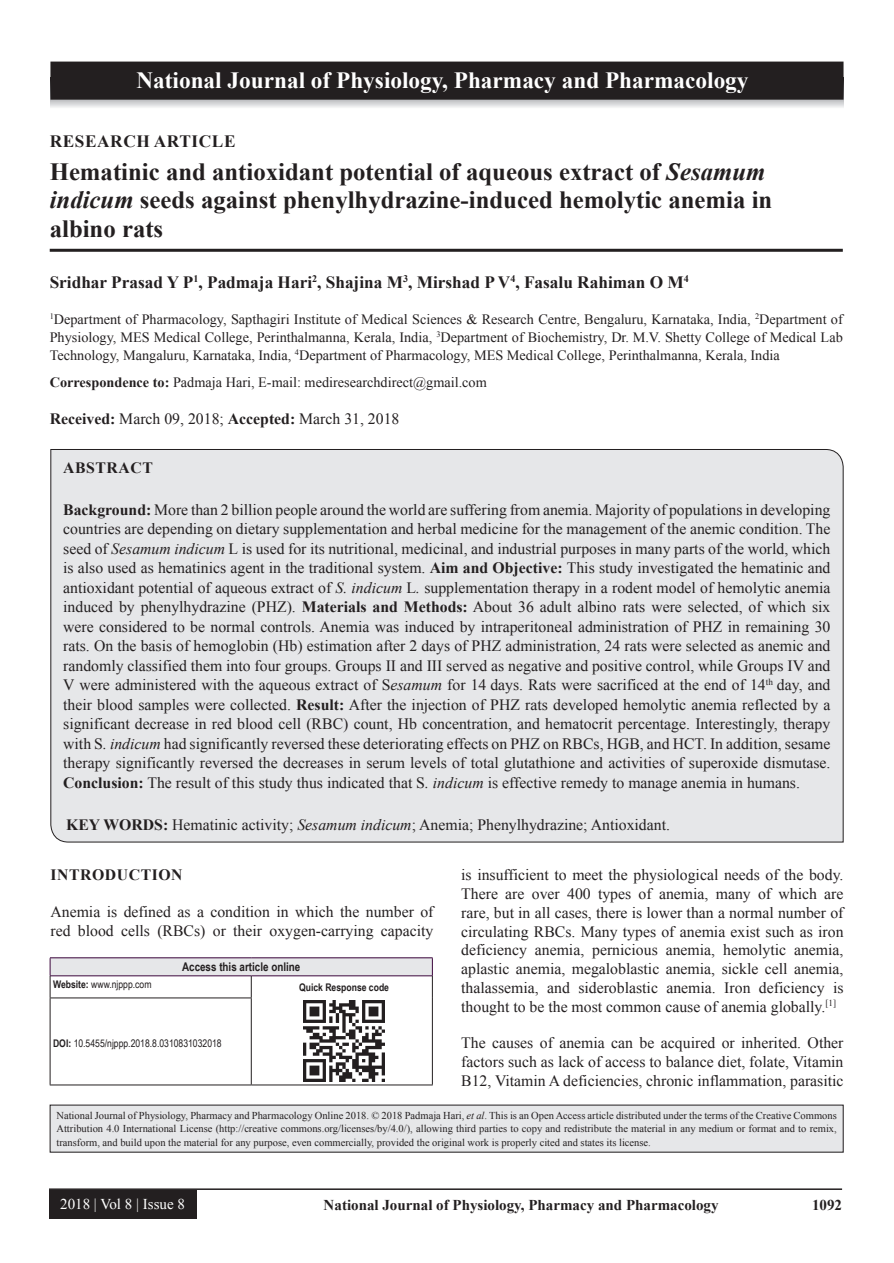
<style>
.page{position:relative;width:894px;height:1263px;background:#fff}
.page>*{position:absolute;margin:0;border:0;box-sizing:border-box;transform-origin:0 0}
.AT{font:700 24.75px/28.5px "Times New Roman";color:#231f20}
.JN_1{font:700 23.25px "Times New Roman";color:#fff}
.AU{font:700 17.25px "Times New Roman";color:#231f20}
.AH{font:700 17.25px "Times New Roman";letter-spacing:.035em;color:#231f20}
.ABS{font:15.75px/19.5px "Times New Roman";color:#231f20;text-align:justify}
.TX{font:15.75px/18.8px "Times New Roman";color:#231f20;text-align:justify}
.KWD{font:15.75px "Times New Roman";color:#231f20}
.ABSH{font:700 15.75px "Times New Roman";letter-spacing:.035em;color:#231f20}
.RF{font:700 15px "Times New Roman";color:#231f20}
.RF_VOL{font:15px "Times New Roman";color:#fff}
.AFF{font:14.25px/18px "Times New Roman";color:#231f20;text-align:justify}
.ADD{font:14.25px "Times New Roman";color:#231f20}
.AAO{font:700 12px "Arial Narrow";color:#231f20}
.JN_TX{font:10.5px/13.5px "Times New Roman";color:#231f20;text-align:justify}
.Web{font:10.5px "Arial Narrow";color:#231f20}
.QR{font:700 10.5px "Arial Narrow";color:#231f20}
.s1{font-style:italic}
.s2{font-weight:700}
</style>
<div class="page">
<hr style="left:49px;top:1188px;width:792px;height:1px;background:#231f20">
<div style="left:49px;top:1189px;width:147px;height:29px;background:#231f20"></div>
<hr style="left:50px;top:249px;width:792px;height:3px;background:#231f20">
<div style="left:50px;top:449px;width:793px;height:393px;background:#e6e7e9"></div>
<div style="left:50px;top:957px;width:382px;height:18px;background:#e6e7e9"></div>
<hr style="left:50px;top:975px;width:201px;height:1px;background:#3e083e">
<hr style="left:251px;top:975px;width:181px;height:1px;background:#3e083e">
<svg style="left:50px;top:958px;width:1px;height:39px"></svg>
<svg style="left:251px;top:976px;width:1px;height:21px"></svg>
<hr style="left:50px;top:997px;width:201px;height:1px;background:#231f20">
<hr style="left:50px;top:998px;width:1px;height:86px;background:#231f20">
<hr style="left:251px;top:998px;width:1px;height:86px;background:#231f20">
<hr style="left:50px;top:1084px;width:201px;height:1px;background:#231f20">
<svg style="left:432px;top:958px;width:1px;height:40px"></svg>
<hr style="left:432px;top:998px;width:1px;height:86px;background:#231f20">
<hr style="left:251px;top:1084px;width:181px;height:1px;background:#231f20">
<hr style="left:50px;top:957px;width:201px;height:1px;background:#3e083e">
<hr style="left:251px;top:957px;width:181px;height:1px;background:#3e083e">
<img style="left:303px;top:1000px;width:81px;height:81px">
<div style="left:50px;top:1105px;width:792px;height:47px;background:#e6e7e9"></div>
<svg style="left:51px;top:100px;width:792px;height:8px"></svg>
<div style="left:51px;top:62px;width:791px;height:37px;background:#231f20"></div>
<div style="left:50px;top:62px;width:793px;height:38px;border:2px solid #231f20"></div>
<p class="JN_1" style="left:136px;top:64px;width:613px">National Journal of Physiology, Pharmacy and Pharmacology</p>
<p class="AH" style="left:50px;top:128px;width:187px">RESEARCH ARTICLE</p>
<p class="AT" style="left:50px;top:156px;width:723px">Hematinic and antioxidant potential of aqueous extract of <span class="s1">Sesamum indicum</span> seeds against phenylhydrazine-induced hemolytic anemia in albino rats</p>
<p class="AU" style="left:50px;top:269px;width:640px">Sridhar Prasad Y P<sup>1</sup>, Padmaja Hari<sup>2</sup>, Shajina M<sup>3</sup>, Mirshad P V<sup>4</sup>, Fasalu Rahiman O M<sup>4</sup></p>
<p class="AFF" style="left:50px;top:309px;width:794px"><sup>1</sup>Department of Pharmacology, Sapthagiri Institute of Medical Sciences &amp; Research Centre, Bengaluru, Karnataka, India, <sup>2</sup>Department of Physiology, MES Medical College, Perinthalmanna, Kerala, India, <sup>3</sup>Department of Biochemistry, Dr. M.V. Shetty College of Medical Lab Technology, Mangaluru, Karnataka, India, <sup>4</sup>Department of Pharmacology, MES Medical College, Perinthalmanna, Kerala, India</p>
<p class="ADD" style="left:50px;top:372px;width:438px"><span class="s2">Correspondence to:</span> Padmaja Hari, E-mail: mediresearchdirect@gmail.com</p>
<p class="TX" style="left:50px;top:408px;width:351px"><span class="s2">Received:</span> March 09, 2018; <span class="s2">Accepted:</span> March 31, 2018</p>
<p class="ABSH" style="left:63px;top:456px;width:91px">ABSTRACT</p>
<p class="ABS" style="left:63px;top:499px;width:768px"><span class="s2">Background:</span> More than 2 billion people around the world are suffering from anemia. Majority of populations in developing countries are depending on dietary supplementation and herbal medicine for the management of the anemic condition. The seed of <span class="s1">Sesamum indicum</span> L is used for its nutritional, medicinal, and industrial purposes in many parts of the world, which is also used as hematinics agent in the traditional system. <span class="s2">Aim and Objective:</span> This study investigated the hematinic and antioxidant potential of aqueous extract of <span class="s1">S. indicum</span> L<span class="s1">.</span> supplementation therapy in a rodent model of hemolytic anemia induced by phenylhydrazine (PHZ). <span class="s2">Materials and Methods:</span> About 36 adult albino rats were selected, of which six were considered to be normal controls. Anemia was induced by intraperitoneal administration of PHZ in remaining 30 rats. On the basis of hemoglobin (Hb) estimation after 2 days of PHZ administration, 24 rats were selected as anemic and randomly classified them into four groups. Groups II and III served as negative and positive control, while Groups IV and V were administered with the aqueous extract of S<span class="s1">esamum</span> for 14 days. Rats were sacrificed at the end of 14<sup>th</sup> day, and their blood samples were collected. <span class="s2">Result:</span> After the injection of PHZ rats developed hemolytic anemia reflected by a significant decrease in red blood cell (RBC) count, Hb concentration, and hematocrit percentage. Interestingly, therapy with S<span class="s1">. indicum</span> had significantly reversed these deteriorating effects on PHZ on RBCs, HGB, and HCT. In addition, sesame therapy significantly reversed the decreases in serum levels of total glutathione and activities of superoxide dismutase.<br><span class="s2">Conclusion:</span> The result of this study thus indicated that S<span class="s1">. indicum</span> is effective remedy to manage anemia in humans.</p>
<p class="KWD" style="left:66px;top:813px;width:605px"><span class="s2">KEY WORDS:</span> Hematinic activity; <span class="s1">Sesamum indicum</span>; Anemia; Phenylhydrazine; Antioxidant.</p>
<h1 class="ABSH" style="left:50px;top:863px;width:134px">INTRODUCTION</h1>
<p class="TX" style="left:50px;top:901px;width:384px">Anemia is defined as a condition in which the number of red blood cells (RBCs) or their oxygen-carrying capacity</p>
<p class="AAO" style="left:182px;top:958px;width:120px">Access this article online</p>
<p class="Web" style="left:53px;top:976px;width:100px"><span class="s2">Website:</span> www.njppp.com</p>
<p class="QR" style="left:299px;top:979px;width:91px">Quick Response code</p>
<p class="TX" style="left:461px;top:865px;width:383px">is insufficient to meet the physiological needs of the body.<br>There are over 400 types of anemia, many of which are rare, but in all cases, there is lower than a normal number of circulating RBCs. Many types of anemia exist such as iron deficiency anemia, pernicious anemia, hemolytic anemia, aplastic anemia, megaloblastic anemia, sickle cell anemia, thalassemia, and sideroblastic anemia. Iron deficiency is thought to be the most common cause of anemia globally.<sup>[1]</sup></p>
<p class="TX" style="left:461px;top:1033px;width:383px">The causes of anemia can be acquired or inherited. Other factors such as lack of access to balance diet, folate, Vitamin B12, Vitamin A deficiencies, chronic inflammation, parasitic</p>
<p class="Web" style="left:53px;top:1035px;width:170px"><span class="s2">DOI:</span> 10.5455/njppp.2018.8.0310831032018</p>
<p class="JN_TX" style="left:56px;top:1108px;width:781px">National Journal of Physiology, Pharmacy and Pharmacology Online 2018. © 2018 Padmaja Hari, <span class="s1">et al</span>. This is an Open Access article distributed under the terms of the Creative Commons Attribution 4.0 International License (http://creative commons.org/licenses/by/4.0/), allowing third parties to copy and redistribute the material in any medium or format and to remix, transform, and build upon the material for any purpose, even commercially, provided the original work is properly cited and states its license.</p>
<p class="RF_VOL" style="left:60px;top:1193px;width:126px">2018 | Vol 8 | Issue 8</p>
<p class="RF" style="left:323px;top:1194px;width:396px">National Journal of Physiology, Pharmacy and Pharmacology</p>
<p class="RF" style="left:811px;top:1194px;width:31px">1092</p>
</div>
